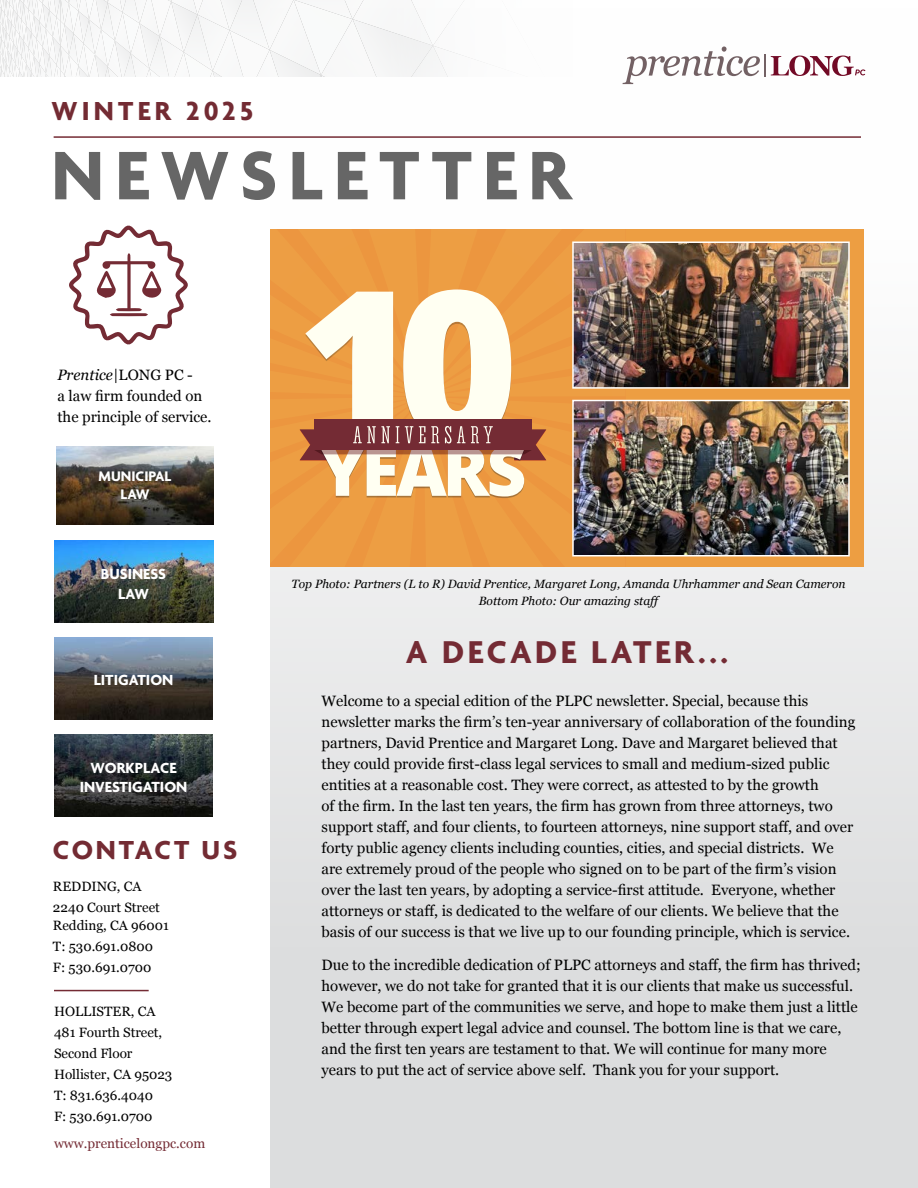
<style>
.page{position:relative;width:918px;height:1188px;background:#fff}
.page>*{position:absolute;margin:0;border:0;box-sizing:border-box;transform-origin:0 0}
.t1{font:700 74.25px "Agenda";letter-spacing:.15em;color:#666}
.t2{font:700 34.2px "Agenda";letter-spacing:.1em;color:#742b34}
.t3{font:700 28.2px "Agenda";letter-spacing:.15em;color:#732b33}
.t4{font:700 28.2px "Agenda";letter-spacing:.1em;color:#732b33}
.t5{font:700 15.9px/19.2px "Agenda";color:#fff;text-align:center}
.t6{font:15px/21px "Georgia";color:#000}
.t7{font:700 15px/18.1px "Agenda";color:#fff;text-align:center}
.t8{font:13.5px/21px "Georgia";color:#000}
.t9{font:13.35px "Georgia";color:#742b34}
.t10{font:italic 12px/16.5px "Georgia";color:#000;text-align:center}
.s1{font-style:italic}
</style>
<div class="page">
<div style="left:270px;top:8px;width:648px;height:1180px;background:linear-gradient(to bottom,#fff,#d7d8d9)"></div>
<hr style="left:54px;top:990px;width:95px;height:1px;background:#742b34">
<svg style="left:69px;top:225px;width:119px;height:120px"></svg>
<img style="left:56px;top:446px;width:158px;height:78px">
<img style="left:54px;top:541px;width:159px;height:82px">
<img style="left:55px;top:638px;width:157px;height:82px">
<img style="left:55px;top:735px;width:157px;height:82px">
<svg style="left:771px;top:56px;width:94px;height:20px"></svg>
<hr style="left:764px;top:55px;width:2px;height:22px;background:#736164">
<div style="left:270px;top:230px;width:594px;height:337px;background:#ed9e42"></div>
<svg style="left:300px;top:290px;width:246px;height:208px"></svg>
<hr style="left:54px;top:136px;width:807px;height:2px;background:#742b34">
<svg style="left:0;top:0;width:760px;height:84px"></svg>
<img style="left:575px;top:245px;width:272px;height:141px">
<div style="left:572px;top:242px;width:278px;height:147px;border:2px solid #fff"></div>
<img style="left:575px;top:403px;width:272px;height:150px">
<div style="left:572px;top:400px;width:278px;height:156px;border:2px solid #fff"></div>
<h3 class="t3" style="left:51px;top:96px;width:203px">WINTER 2025</h3>
<h1 class="t1" style="left:51px;top:136px;width:521px">NEWSLETTER</h1>
<p class="t6" style="left:57px;top:363px;width:156px"><span class="s1">Prentice</span>|LONG PC -<br>a law firm founded on the principle of service.</p>
<p class="t7" style="left:99px;top:468px;width:74px">MUNICIPAL<br>LAW</p>
<p class="t5" style="left:101px;top:566px;width:67px">BUSINESS<br>LAW</p>
<p class="t5" style="left:94px;top:671px;width:81px">LITIGATION</p>
<p class="t5" style="left:80px;top:759px;width:109px">WORKPLACE<br>INVESTIGATION</p>
<h3 class="t4" style="left:53px;top:835px;width:186px">CONTACT US</h3>
<p class="t8" style="left:53px;top:875px;width:108px">REDDING, CA<br>2240 Court Street</p>
<p class="t8" style="left:53px;top:914px;width:117px">Redding, CA 96001<br>T: 530.691.0800<br>F: 530.691.0700</p>
<p class="t8" style="left:54px;top:1000px;width:120px">HOLLISTER, CA<br>481 Fourth Street,<br>Second Floor<br>Hollister, CA 95023<br>T: 831.636.4040<br>F: 530.691.0700</p>
<p class="t9" style="left:54px;top:1133px;width:153px">www.prenticelongpc.com</p>
<p class="t10" style="left:291px;top:575px;width:556px">Top Photo: Partners (L to R) David Prentice, Margaret Long, Amanda Uhrhammer and Sean Cameron<br>Bottom Photo: Our amazing staff</p>
<h2 class="t2" style="left:406px;top:634px;width:324px">A DECADE LATER...</h2>
<p class="t6" style="left:322px;top:690px;width:535px">Welcome to a special edition of the PLPC newsletter. Special, because this newsletter marks the firm’s ten-year anniversary of collaboration of the founding partners, David Prentice and Margaret Long. Dave and Margaret believed that they could provide first-class legal services to small and medium-sized public entities at a reasonable cost. They were correct, as attested to by the growth<br>of the firm. In the last ten years, the firm has grown from three attorneys, two support staff, and four clients, to fourteen attorneys, nine support staff, and over forty public agency clients including counties, cities, and special districts. We are extremely proud of the people who signed on to be part of the firm’s vision over the last ten years, by adopting a service-first attitude. Everyone, whether attorneys or staff, is dedicated to the welfare of our clients. We believe that the basis of our success is that we live up to our founding principle, which is service.</p>
<p class="t6" style="left:322px;top:954px;width:541px">Due to the incredible dedication of PLPC attorneys and staff, the firm has thrived; however, we do not take for granted that it is our clients that make us successful.<br>We become part of the communities we serve, and hope to make them just a little better through expert legal advice and counsel. The bottom line is that we care, and the first ten years are testament to that. We will continue for many more years to put the act of service above self. Thank you for your support.</p>
</div>
